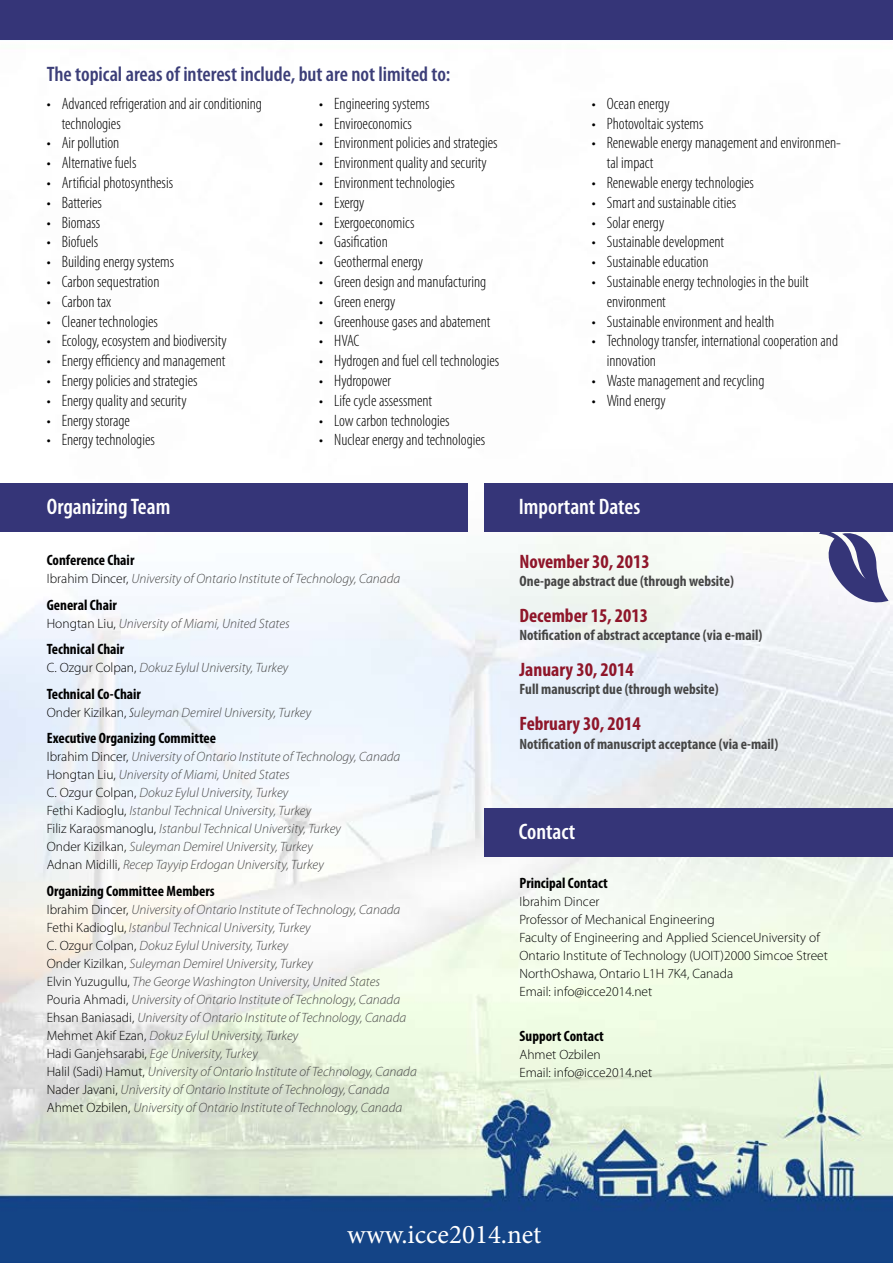
<style>
.page{position:relative;width:893px;height:1263px;background:#fff}
.page>*{position:absolute;margin:0;border:0;box-sizing:border-box;transform-origin:0 0}
.t1{font:27px "Minion Pro";color:#fff}
.t2{font:600 condensed 22.5px "Myriad Pro";color:#fff}
.t3{font:600 condensed 21px "Myriad Pro";color:#3c3e78}
.t4{font:700 condensed 19.5px "Myriad Pro";color:#8f162a}
.t5{font:300 condensed 16.5px/19.8px "Myriad Pro";color:#000}
.t6{font:700 condensed 15px "Myriad Pro";color:#464646}
.t7{font:700 condensed 15px "Myriad Pro";color:#000}
.t8{font:italic 300 13.5px/18px "Myriad Pro";color:#464646}
.t9{font:300 13.5px/18px "Myriad Pro";color:#000}
.s1{font-style:normal;color:#000}
.s2{font-stretch:condensed;color:#000}
</style>
<div class="page">
<img style="left:0;top:483px;width:893px;height:780px">
<div style="left:0;top:484px;width:468px;height:48px;background:#353578"></div>
<div style="left:0;top:0;width:893px;height:40px;background:#353578"></div>
<div style="left:485px;top:484px;width:408px;height:48px;background:#353578"></div>
<div style="left:485px;top:808px;width:408px;height:48px;background:#353578"></div>
<svg style="left:818px;top:532px;width:71px;height:79px"></svg>
<h3 class="t3" style="left:47px;top:63px;width:405px">The topical areas of interest include, but are not limited to:</h3>
<p class="t5" style="left:62px;top:94px;width:202px;text-indent:-15px">• Advanced refrigeration and air conditioning technologies</p>
<p class="t5" style="left:47px;top:133px;width:74px">• Air pollution</p>
<p class="t5" style="left:47px;top:153px;width:91px">• Alternative fuels</p>
<p class="t5" style="left:47px;top:173px;width:128px">• Artificial photosynthesis</p>
<p class="t5" style="left:47px;top:193px;width:57px">• Batteries</p>
<p class="t5" style="left:47px;top:213px;width:55px">• Biomass</p>
<p class="t5" style="left:47px;top:232px;width:53px">• Biofuels</p>
<p class="t5" style="left:47px;top:252px;width:129px">• Building energy systems</p>
<p class="t5" style="left:47px;top:272px;width:114px">• Carbon sequestration</p>
<p class="t5" style="left:47px;top:292px;width:66px">• Carbon tax</p>
<p class="t5" style="left:47px;top:312px;width:113px">• Cleaner technologies</p>
<p class="t5" style="left:47px;top:331px;width:182px">• Ecology, ecosystem and biodiversity</p>
<p class="t5" style="left:47px;top:351px;width:180px">• Energy efficiency and management</p>
<p class="t5" style="left:47px;top:371px;width:152px">• Energy policies and strategies</p>
<p class="t5" style="left:47px;top:391px;width:141px">• Energy quality and security</p>
<p class="t5" style="left:47px;top:411px;width:85px">• Energy storage</p>
<p class="t5" style="left:47px;top:430px;width:110px">• Energy technologies</p>
<p class="t5" style="left:319px;top:94px;width:112px">• Engineering systems</p>
<p class="t5" style="left:319px;top:114px;width:94px">• Enviroeconomics</p>
<p class="t5" style="left:319px;top:133px;width:180px">• Environment policies and strategies</p>
<p class="t5" style="left:319px;top:153px;width:169px">• Environment quality and security</p>
<p class="t5" style="left:319px;top:173px;width:137px">• Environment technologies</p>
<p class="t5" style="left:319px;top:193px;width:47px">• Exergy</p>
<p class="t5" style="left:319px;top:213px;width:97px">• Exergoeconomics</p>
<p class="t5" style="left:319px;top:232px;width:70px">• Gasification</p>
<p class="t5" style="left:319px;top:252px;width:105px">• Geothermal energy</p>
<p class="t5" style="left:319px;top:272px;width:169px">• Green design and manufacturing</p>
<p class="t5" style="left:319px;top:292px;width:78px">• Green energy</p>
<p class="t5" style="left:319px;top:312px;width:173px">• Greenhouse gases and abatement</p>
<p class="t5" style="left:319px;top:331px;width:42px">• HVAC</p>
<p class="t5" style="left:319px;top:351px;width:181px">• Hydrogen and fuel cell technologies</p>
<p class="t5" style="left:319px;top:371px;width:73px">• Hydropower</p>
<p class="t5" style="left:319px;top:391px;width:114px">• Life cycle assessment</p>
<p class="t5" style="left:319px;top:411px;width:132px">• Low carbon technologies</p>
<p class="t5" style="left:319px;top:430px;width:168px">• Nuclear energy and technologies</p>
<p class="t5" style="left:592px;top:94px;width:79px">• Ocean energy</p>
<p class="t5" style="left:592px;top:114px;width:113px">• Photovoltaic systems</p>
<p class="t5" style="left:607px;top:133px;width:236px;text-indent:-15px">• Renewable energy management and environmen&shy;tal impact</p>
<p class="t5" style="left:592px;top:173px;width:164px">• Renewable energy technologies</p>
<p class="t5" style="left:592px;top:193px;width:146px">• Smart and sustainable cities</p>
<p class="t5" style="left:592px;top:213px;width:74px">• Solar energy</p>
<p class="t5" style="left:592px;top:232px;width:134px">• Sustainable development</p>
<p class="t5" style="left:592px;top:252px;width:118px">• Sustainable education</p>
<p class="t5" style="left:607px;top:272px;width:204px;text-indent:-15px">• Sustainable energy technologies in the built environment</p>
<p class="t5" style="left:592px;top:312px;width:184px">• Sustainable environment and health</p>
<p class="t5" style="left:607px;top:331px;width:233px;text-indent:-15px">• Technology transfer, international cooperation and innovation</p>
<p class="t5" style="left:592px;top:371px;width:174px">• Waste management and recycling</p>
<p class="t5" style="left:592px;top:391px;width:75px">• Wind energy</p>
<h2 class="t2" style="left:47px;top:495px;width:125px">Organizing Team</h2>
<h2 class="t2" style="left:519px;top:495px;width:123px">Important Dates</h2>
<p class="t7" style="left:47px;top:551px;width:89px">Conference Chair</p>
<p class="t8" style="left:47px;top:570px;width:355px"><span class="s1">Ibrahim Dincer,</span> University of Ontario Institute of Technology, Canada</p>
<p class="t7" style="left:47px;top:595px;width:71px">General Chair</p>
<p class="t8" style="left:47px;top:614px;width:245px"><span class="s1">Hongtan Liu,</span> University of Miami, United States</p>
<p class="t7" style="left:47px;top:640px;width:79px">Technical Chair</p>
<p class="t8" style="left:47px;top:659px;width:243px"><span class="s1">C. Ozgur Colpan,</span> Dokuz Eylul University, Turkey</p>
<p class="t7" style="left:47px;top:684px;width:96px">Technical Co-Chair</p>
<p class="t8" style="left:47px;top:703px;width:266px"><span class="s1">Onder Kizilkan,</span> <span class="s2">S</span>uleyman Demirel University, Turkey</p>
<p class="t7" style="left:47px;top:729px;width:171px">Executive Organizing Committee</p>
<p class="t8" style="left:47px;top:748px;width:355px"><span class="s1">Ibrahim Dincer,</span> University of Ontario Institute of Technology, Canada <span class="s1">Hongtan Liu,</span> University of Miami, United States<br><span class="s1">C. Ozgur Colpan,</span> Dokuz Eylul University, Turkey<br><span class="s1">Fethi Kadioglu,</span> Istanbul Technical University, Turkey<br><span class="s1">Filiz Karaosmanoglu,</span> Istanbul Technical University, Turkey<br><span class="s1">Onder Kizilkan,</span> Suleyman Demirel University, Turkey<br><span class="s1">Adnan Midilli,</span> Recep Tayyip Erdogan University, Turkey</p>
<p class="t7" style="left:47px;top:881px;width:170px">Organizing Committee Members</p>
<p class="t8" style="left:47px;top:900px;width:372px"><span class="s1">Ibrahim Dincer,</span> University of Ontario Institute of Technology, Canada <span class="s1">Fethi Kadioglu,</span> Istanbul Technical University, Turkey<br><span class="s1">C. Ozgur Colpan,</span> Dokuz Eylul University, Turkey<br><span class="s1">Onder Kizilkan,</span> Suleyman Demirel University, Turkey<br><span class="s1">Elvin Yuzugullu,</span> The George Washington University, United States <span class="s1">Pouria Ahmadi,</span> University of Ontario Institute of Technology, Canada <span class="s1">Ehsan Baniasadi,</span> University of Ontario Institute of Technology, Canada <span class="s1">Mehmet Akif Ezan,</span> Dokuz Eylul University, Turkey<br><span class="s1">Hadi Ganjehsarabi,</span> Ege University, Turkey<br><span class="s1">Halil (Sadi) Hamut,</span> University of Ontario Institute of Technology, Canada <span class="s1">Nader Javani,</span> University of Ontario Institute of Technology, Canada <span class="s1">Ahmet Ozbilen,</span> University of Ontario Institute of Technology, Canada</p>
<h3 class="t4" style="left:519px;top:550px;width:132px">November 30, 2013</h3>
<p class="t6" style="left:519px;top:572px;width:216px">One-page abstract due (through website)</p>
<h3 class="t4" style="left:519px;top:604px;width:130px">December 15, 2013</h3>
<p class="t6" style="left:519px;top:626px;width:244px">Notification of abstract acceptance (via e-mail)</p>
<h3 class="t4" style="left:519px;top:658px;width:116px">January 30, 2014</h3>
<p class="t6" style="left:519px;top:680px;width:201px">Full manuscript due (through website)</p>
<h3 class="t4" style="left:519px;top:712px;width:123px">February 30, 2014</h3>
<p class="t6" style="left:519px;top:734px;width:260px">Notification of manuscript acceptance (via e-mail)</p>
<h2 class="t2" style="left:519px;top:819px;width:58px">Contact</h2>
<p class="t7" style="left:519px;top:874px;width:90px">Principal Contact</p>
<p class="t9" style="left:519px;top:893px;width:310px">Ibrahim Dincer<br>Professor of Mechanical Engineering<br>Faculty of Engineering and Applied ScienceUniversity of Ontario Institute of Technology (UOIT)2000 Simcoe Street NorthOshawa, Ontario L1H 7K4, Canada<br>Email: info@icce2014.net</p>
<p class="t7" style="left:519px;top:1026px;width:86px">Support Contact</p>
<p class="t9" style="left:519px;top:1045px;width:134px">Ahmet Ozbilen<br>Email: info@icce2014.net</p>
<h1 class="t1" style="left:347px;top:1216px;width:196px">www.icce2014.net</h1>
</div>
